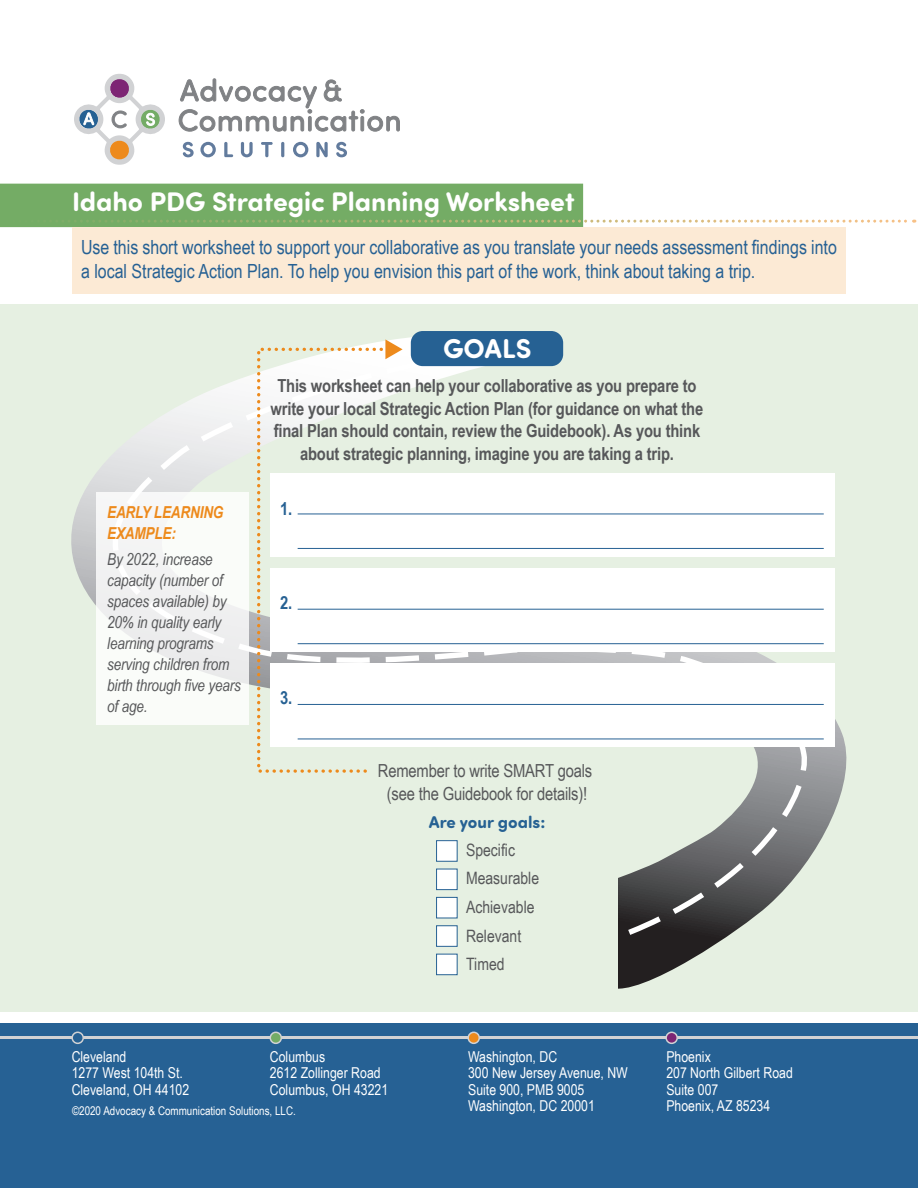
<style>
.page{position:relative;width:918px;height:1188px;background:#fff}
.page>*{position:absolute;margin:0;border:0;box-sizing:border-box;transform-origin:0 0}
.t1{font:700 27.45px "Sofia Pro Soft";color:#fff}
.heading{font:700 27px "Sofia Pro Soft";color:#fff}
.text_blue{font:19.5px/24px "Arial Narrow";color:#266194}
.t2{font:700 18px/22.5px "Arial Narrow";letter-spacing:-.01em;color:#57585a;text-align:center}
.t3{font:18px/22.5px "Arial Narrow";letter-spacing:-.01em;color:#57585a;text-align:center}
.t4{font:700 18px "Arial Narrow";color:#266193}
.t5{font:17.1px/28.5px "Arial Narrow";color:#57585a}
.t6{font:italic 16.5px/21px "Arial Narrow";letter-spacing:-.01em;color:#57585a}
.t7{font:italic 700 16.5px/21px "Arial Narrow";letter-spacing:-.01em;color:#ed8a1c}
.t8{font:15px/16.5px "Arial Narrow";color:#fff}
.t9{font:12px "Arial Narrow";color:#fff}
.s1{font-family:"Sofia Pro Soft";font-weight:700;color:#266193}
</style>
<div class="page">
<div style="left:0;top:1024px;width:918px;height:164px;background:#266194"></div>
<hr style="left:0;top:1036px;width:918px;height:3px;background:#d1d2d4">
<div style="left:72px;top:1032px;width:11px;height:11px;background:#266194;border-radius:50%"></div>
<div style="left:71px;top:1032px;width:13px;height:12px;border:2px solid #d1d2d4;border-radius:50%"></div>
<div style="left:270px;top:1032px;width:11px;height:11px;background:#74ac65;border-radius:50%"></div>
<div style="left:270px;top:1032px;width:12px;height:12px;border:2px solid #d1d2d4;border-radius:50%"></div>
<div style="left:468px;top:1032px;width:11px;height:11px;background:#ed8a1c;border-radius:50%"></div>
<div style="left:467px;top:1032px;width:13px;height:12px;border:2px solid #d1d2d4;border-radius:50%"></div>
<div style="left:666px;top:1032px;width:11px;height:11px;background:#7d2574;border-radius:50%"></div>
<div style="left:665px;top:1032px;width:13px;height:12px;border:2px solid #d1d2d4;border-radius:50%"></div>
<svg style="left:179px;top:79px;width:221px;height:52px"></svg>
<svg style="left:183px;top:142px;width:11px;height:15px"></svg>
<svg style="left:200px;top:142px;width:16px;height:15px"></svg>
<svg style="left:224px;top:142px;width:9px;height:15px"></svg>
<svg style="left:241px;top:142px;width:12px;height:15px"></svg>
<svg style="left:261px;top:142px;width:12px;height:15px"></svg>
<hr style="left:281px;top:142px;width:3px;height:15px;background:#627b9d;border-radius:2px">
<svg style="left:293px;top:142px;width:15px;height:15px"></svg>
<svg style="left:316px;top:142px;width:12px;height:15px"></svg>
<svg style="left:336px;top:142px;width:11px;height:15px"></svg>
<svg style="left:74px;top:74px;width:91px;height:91px"></svg>
<div style="left:0;top:184px;width:583px;height:43px;background:#74ac65"></div>
<svg style="left:68px;top:220px;width:847px;height:3px"></svg>
<div style="left:72px;top:227px;width:774px;height:67px;background:#fcead5"></div>
<div style="left:0;top:304px;width:918px;height:708px;background:#e6f0e2"></div>
<svg style="left:71px;top:335px;width:776px;height:654px"></svg>
<svg style="left:97px;top:356px;width:712px;height:600px"></svg>
<svg style="left:429px;top:366px;width:29px;height:1px"></svg>
<div style="left:545px;top:852px;width:73px;height:152px;background:#e6f0e2"></div>
<div style="left:411px;top:331px;width:152px;height:35px;background:#266193;border-radius:12px"></div>
<svg style="left:255px;top:346px;width:137px;height:429px"></svg>
<svg style="left:385px;top:339px;width:18px;height:20px"></svg>
<div style="left:437px;top:841px;width:20px;height:20px;background:#fff"></div>
<div style="left:436px;top:840px;width:21px;height:22px;border:1px solid #266193"></div>
<div style="left:437px;top:869px;width:20px;height:21px;background:#fff"></div>
<div style="left:436px;top:869px;width:21px;height:21px;border:1px solid #266193"></div>
<div style="left:437px;top:954px;width:20px;height:21px;background:#fff"></div>
<div style="left:436px;top:954px;width:21px;height:21px;border:1px solid #266193"></div>
<div style="left:437px;top:897px;width:20px;height:21px;background:#fff"></div>
<div style="left:436px;top:897px;width:21px;height:21px;border:1px solid #266193"></div>
<div style="left:437px;top:926px;width:20px;height:20px;background:#fff"></div>
<div style="left:436px;top:925px;width:21px;height:22px;border:1px solid #266193"></div>
<div style="left:96px;top:493px;width:152px;height:232px;background:linear-gradient(to right,#f5f6f6,#f6f7f5)"></div>
<div style="left:270px;top:473px;width:565px;height:84px;background:#fff"></div>
<hr style="left:298px;top:548px;width:526px;height:1px;background:#266193">
<hr style="left:298px;top:514px;width:526px;height:1px;background:#266193">
<div style="left:270px;top:569px;width:565px;height:83px;background:#fff"></div>
<hr style="left:298px;top:643px;width:526px;height:1px;background:#266193">
<hr style="left:298px;top:609px;width:526px;height:1px;background:#266193">
<div style="left:270px;top:664px;width:565px;height:83px;background:#fff"></div>
<hr style="left:298px;top:739px;width:526px;height:1px;background:#266193">
<hr style="left:298px;top:704px;width:526px;height:1px;background:#266193">
<p class="heading" style="left:72px;top:181px;width:504px">Idaho PDG Strategic Planning Worksheet</p>
<p class="text_blue" style="left:81px;top:234px;width:757px">Use this short worksheet to support your collaborative as you translate your needs assessment findings into a local Strategic Action Plan. To help you envision this part of the work, think about taking a trip.</p>
<p class="t1" style="left:443px;top:328px;width:90px">GOALS</p>
<p class="t7" style="left:107px;top:501px;width:118px">EARLY LEARNING<br>EXAMPLE:</p>
<p class="t6" style="left:107px;top:548px;width:135px">By 2022, increase capacity (number of spaces available) by<br>20% in quality early learning programs serving children from birth through five years of age.</p>
<p class="t2" style="left:271px;top:374px;width:434px">This worksheet can help your collaborative as you prepare to write your local Strategic Action Plan (for guidance on what the final Plan should contain, review the Guidebook). As you think about strategic planning, imagine you are taking a trip.</p>
<p class="t4" style="left:280px;top:495px;width:14px">1.</p>
<p class="t4" style="left:280px;top:589px;width:14px">2.</p>
<p class="t4" style="left:280px;top:684px;width:14px">3.</p>
<p class="t3" style="left:378px;top:759px;width:216px">Remember to write SMART goals (see the Guidebook for details)!</p>
<p class="t5" style="left:466px;top:807px;width:81px;text-indent:-37px"><span class="s1">Are your goals:<br></span>Specific<br>Measurable<br>Achievable<br>Relevant<br>Timed</p>
<p class="t8" style="left:72px;top:1047px;width:119px">Cleveland<br>1277 West 104th St.<br>Cleveland, OH 44102</p>
<p class="t8" style="left:270px;top:1047px;width:120px">Columbus<br>2612 Zollinger Road<br>Columbus, OH 43221</p>
<p class="t8" style="left:468px;top:1047px;width:161px">Washington, DC<br>300 New Jersey Avenue, NW<br>Suite 900, PMB 9005<br>Washington, DC 20001</p>
<p class="t8" style="left:666px;top:1047px;width:128px">Phoenix<br>207 North Gilbert Road<br>Suite 007<br>Phoenix, AZ 85234</p>
<p class="t9" style="left:72px;top:1102px;width:225px">©2020 Advocacy &amp; Communication Solutions, LLC.</p>
</div>
